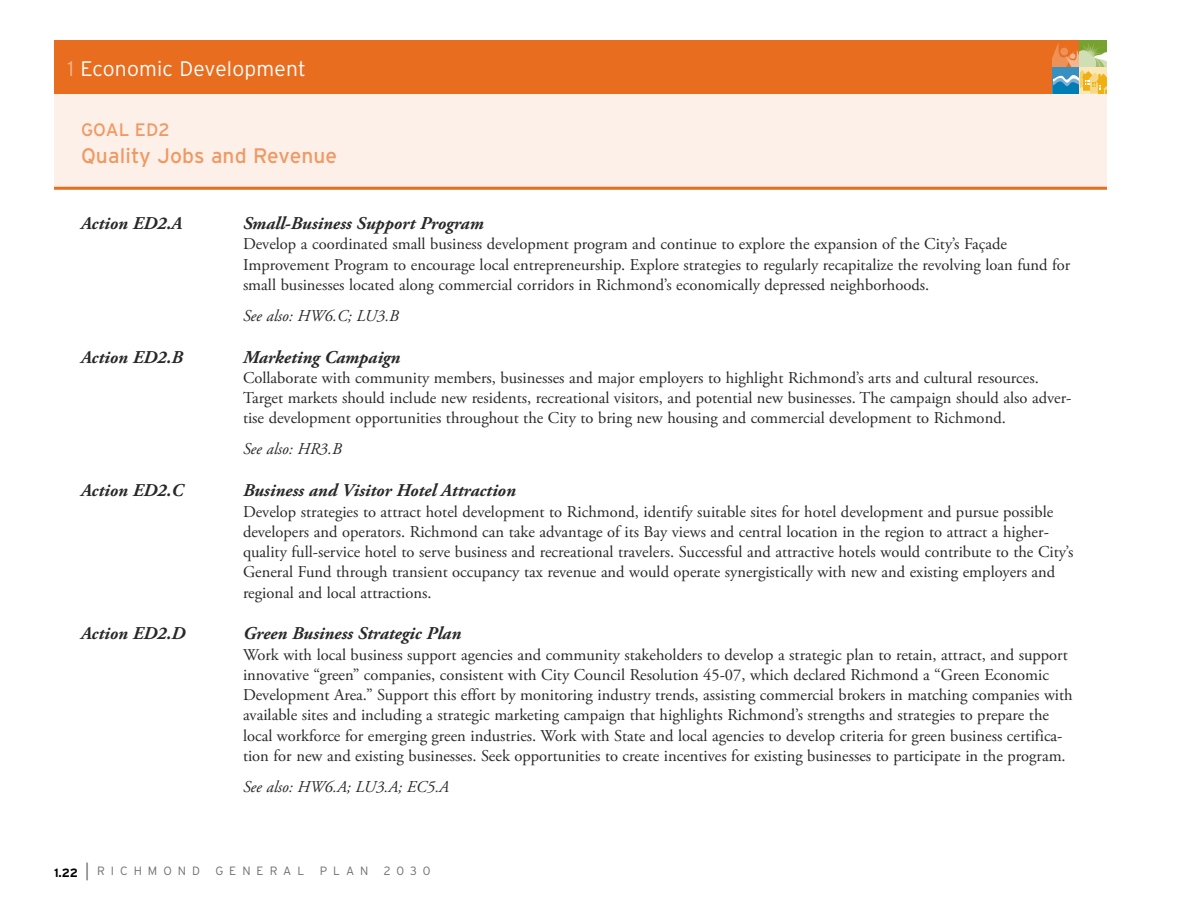
<style>
.page{position:relative;width:1188px;height:918px;background:#fff}
.page>*{position:absolute;margin:0;border:0;box-sizing:border-box;transform-origin:0 0}
.t1{font:21px "Interstate";letter-spacing:.005em;color:#ef9963}
.t2{font:300 21px "Interstate";letter-spacing:.01em;color:#fff}
.t3{font:italic 700 18px "Adobe Garamond Pro";color:#292829}
.t4{font:18px "Interstate";letter-spacing:.005em;color:#ef9963}
.t5{font:16.5px/20.2px "Adobe Garamond Pro";color:#292829}
.t6{font:italic 16.5px "Adobe Garamond Pro";color:#292829}
.t7{font:300 12px "Interstate";letter-spacing:.5em;color:#6d6e71}
.s1{color:#f4b68f}
.s2{font-weight:700;color:#000}
.s3{font-size:18px}
</style>
<div class="page">
<div style="left:54px;top:40px;width:1053px;height:54px;background:#e86d1f"></div>
<div style="left:1080px;top:41px;width:27px;height:27px;background:#78a22f"></div>
<svg style="left:1053px;top:42px;width:54px;height:52px"></svg>
<div style="left:54px;top:94px;width:1053px;height:95px;background:#fdf0e9"></div>
<hr style="left:54px;top:187px;width:1053px;height:3px;background:#e86d1f">
<p class="t2" style="left:68px;top:56px;width:240px"><span class="s1">1</span> Economic Development</p>
<p class="t4" style="left:81px;top:119px;width:90px">Goal ED2</p>
<p class="t1" style="left:81px;top:143px;width:258px">Quality Jobs and Revenue</p>
<p class="t3" style="left:81px;top:213px;width:103px">Action ED2.A</p>
<p class="t3" style="left:243px;top:213px;width:242px">Small-Business Support Program</p>
<p class="t5" style="left:243px;top:235px;width:829px">Develop a coordinated small business development program and continue to explore the expansion of the City’s Façade<br>Improvement Program to encourage local entrepreneurship. Explore strategies to regularly recapitalize the revolving loan fund for small businesses located along commercial corridors in Richmond’s economically depressed neighborhoods.</p>
<p class="t6" style="left:243px;top:306px;width:157px">See also: HW6.C; LU3.B</p>
<p class="t3" style="left:81px;top:347px;width:103px">Action ED2.B</p>
<p class="t3" style="left:243px;top:347px;width:159px">Marketing Campaign</p>
<p class="t5" style="left:243px;top:368px;width:830px">Collaborate with community members, businesses and major employers to highlight Richmond’s arts and cultural resources.<br>Target markets should include new residents, recreational visitors, and potential new businesses. The campaign should also adver&shy;tise development opportunities throughout the City to bring new housing and commercial development to Richmond.</p>
<p class="t6" style="left:243px;top:439px;width:100px">See also: HR3.B</p>
<p class="t3" style="left:81px;top:480px;width:104px">Action ED2.C</p>
<p class="t3" style="left:243px;top:480px;width:274px">Business and Visitor Hotel Attraction</p>
<p class="t5" style="left:243px;top:502px;width:832px">Develop strategies to attract hotel development to Richmond, identify suitable sites for hotel development and pursue possible developers and operators. Richmond can take advantage of its Bay views and central location in the region to attract a higher&shy;quality full-service hotel to serve business and recreational travelers. Successful and attractive hotels would contribute to the City’s General Fund through transient occupancy tax revenue and would operate synergistically with new and existing employers and regional and local attractions.</p>
<p class="t3" style="left:81px;top:623px;width:106px">Action ED2.D</p>
<p class="t3" style="left:243px;top:623px;width:220px">Green Business Strategic Plan</p>
<p class="t5" style="left:243px;top:645px;width:831px">Work with local business support agencies and community stakeholders to develop a strategic plan to retain, attract, and support innovative “green” companies, consistent with City Council Resolution 45-07, which declared Richmond a “Green Economic Development Area.” Support this effort by monitoring industry trends, assisting commercial brokers in matching companies with available sites and including a strategic marketing campaign that highlights Richmond’s strengths and strategies to prepare the local workforce for emerging green industries. Work with State and local agencies to develop criteria for green business certifica&shy;tion for new and existing businesses. Seek opportunities to create incentives for existing businesses to participate in the program.</p>
<p class="t6" style="left:243px;top:777px;width:208px">See also: HW6.A; LU3.A; EC5.A</p>
<p class="t7" style="left:54px;top:864px;width:79px"><span class="s2">1.22</span><span class="s3">|</span>r ichm</p>
<p class="t7" style="left:163px;top:864px;width:38px">ond</p>
<p class="t7" style="left:215px;top:864px;width:66px">genera</p>
<p class="t7" style="left:297px;top:864px;width:8px">l</p>
<p class="t7" style="left:320px;top:864px;width:50px">plan</p>
<p class="t7" style="left:384px;top:864px;width:48px">2030</p>
</div>
